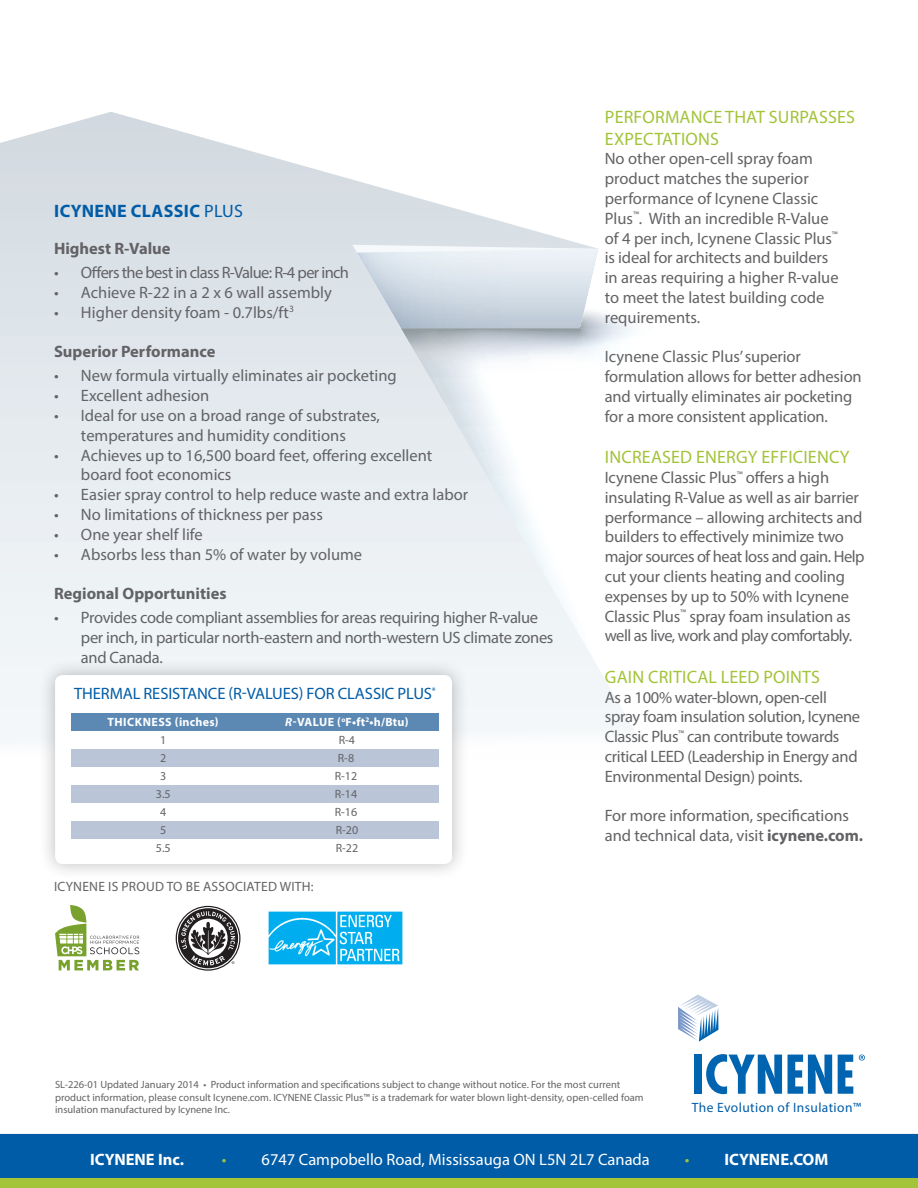
<style>
.page{position:relative;width:918px;height:1188px;background:#fff}
.page>*{position:absolute;margin:0;border:0;box-sizing:border-box;transform-origin:0 0}
.t1{font:18px "Myriad Pro";letter-spacing:.01em;color:#a3c339}
.t2{font:700 18px "Myriad Pro";letter-spacing:.025em;color:#015ca7}
.t3{font:16.5px/19.8px "Myriad Pro";letter-spacing:-.01em;color:#636366}
.t4{font:700 16.5px "Myriad Pro";color:#636366}
.t5{font:16.5px "Myriad Pro";color:#fff}
.t6{font:16.5px "Myriad Pro";letter-spacing:-.005em;color:#015ca7}
.t7{font:16.5px "Myriad Pro";letter-spacing:-.04em;color:#636366}
.t8{font:700 16.5px "Myriad Pro";color:#fff}
.t9{font:13.5px "Myriad Pro";letter-spacing:.02em;color:#636366}
.t10{font:13.5px "Myriad Pro";letter-spacing:.03em;color:#015ca7}
.t11{font:700 12px "Myriad Pro";letter-spacing:.02em;color:#fff}
.t12{font:12px/18px "Myriad Pro";color:#636366;text-align:center}
.t13{font:10.5px/12.6px "Myriad Pro";color:#636366}
.s1{font-weight:400}
.s2{font-style:italic}
.s3{font-weight:700}
.s4{color:#a3c339}
.s5{font-weight:400;color:#a3c339}
</style>
<div class="page">
<svg style="left:0;top:112px;width:634px;height:629px"></svg>
<svg style="left:352px;top:245px;width:246px;height:83px"></svg>
<img style="left:268px;top:911px;width:135px;height:54px">
<svg style="left:176px;top:906px;width:64px;height:65px"></svg>
<svg style="left:55px;top:905px;width:84px;height:65px"></svg>
<div style="left:0;top:1134px;width:918px;height:44px;background:#015ca7"></div>
<div style="left:0;top:1178px;width:918px;height:10px;background:#a3c339"></div>
<svg style="left:678px;top:995px;width:41px;height:47px"></svg>
<div style="left:694px;top:1055px;width:8px;height:39px;background:#0164b0"></div>
<svg style="left:706px;top:1054px;width:76px;height:40px"></svg>
<svg style="left:788px;top:1055px;width:44px;height:39px"></svg>
<svg style="left:838px;top:1055px;width:15px;height:39px"></svg>
<svg style="left:859px;top:1055px;width:6px;height:6px"></svg>
<div style="left:38px;top:658px;width:431px;height:223px;background:#231f20;opacity:.3"></div>
<div style="left:55px;top:675px;width:397px;height:189px;background:#fff;border-radius:8px"></div>
<div style="left:71px;top:713px;width:368px;height:18px;background:#5c89b4"></div>
<div style="left:71px;top:785px;width:368px;height:18px;background:#bac5d7"></div>
<div style="left:71px;top:749px;width:368px;height:18px;background:#bac5d7"></div>
<div style="left:71px;top:821px;width:368px;height:18px;background:#bac5d7"></div>
<p class="t2" style="left:54px;top:199px;width:18px">Icynene</p>
<p class="t2" style="left:131px;top:199px;width:114px">classic <span class="s1">plus</span></p>
<p class="t4" style="left:54px;top:238px;width:118px">Highest R-Value</p>
<p class="t7" style="left:54px;top:262px;width:297px">• Offers the best in class R-Value: R-4 per inch</p>
<p class="t3" style="left:54px;top:282px;width:279px">• Achieve R-22 in a 2 x 6 wall assembly</p>
<p class="t3" style="left:54px;top:302px;width:241px">• Higher density foam - 0.7lbs/ft<sup>3</sup></p>
<p class="t4" style="left:54px;top:341px;width:163px">Superior Performance</p>
<p class="t3" style="left:54px;top:366px;width:344px">• New formula virtually eliminates air pocketing</p>
<p class="t3" style="left:54px;top:385px;width:157px">• Excellent adhesion</p>
<p class="t3" style="left:54px;top:405px;width:327px;text-align:center">• Ideal for use on a broad range of substrates, temperatures and humidity conditions</p>
<p class="t3" style="left:81px;top:445px;width:353px;text-indent:-27px">• Achieves up to 16,500 board feet, offering excellent board foot economics</p>
<p class="t3" style="left:54px;top:484px;width:416px">• Easier spray control to help reduce waste and extra labor</p>
<p class="t3" style="left:54px;top:504px;width:270px">• No limitations of thickness per pass</p>
<p class="t3" style="left:54px;top:524px;width:150px">• One year shelf life</p>
<p class="t3" style="left:54px;top:544px;width:310px">• Absorbs less than 5% of water by volume</p>
<p class="t4" style="left:54px;top:583px;width:174px">Regional Opportunities</p>
<p class="t3" style="left:81px;top:607px;width:474px;text-indent:-27px">• Provides code compliant assemblies for areas requiring higher R-value per inch, in particular north-eastern and north-western US climate zones and Canada.</p>
<p class="t6" style="left:74px;top:684px;width:19px">Therm</p>
<p class="t6" style="left:123px;top:684px;width:85px">al Resistance</p>
<p class="t6" style="left:229px;top:684px;width:209px">(R-Values) for classic plus<sup>*</sup></p>
<p class="t11" style="left:108px;top:715px;width:113px">Thickness (inches)</p>
<p class="t11" style="left:285px;top:715px;width:125px"><span class="s2">R</span>-VALUE (<sup>o</sup>F•ft<sup>2</sup>•h/Btu)</p>
<p class="t12" style="left:156px;top:731px;width:16px">1<br>2<br>3<br>3.5<br>4</p>
<p class="t12" style="left:156px;top:839px;width:16px">5.5</p>
<p class="t12" style="left:335px;top:731px;width:25px">R-4<br>R-8<br>R-12<br>R-14<br>R-16<br>R-20<br>R-22</p>
<p class="t12" style="left:160px;top:821px;width:8px">5</p>
<p class="t9" style="left:54px;top:878px;width:28px">Icynene</p>
<p class="t9" style="left:108px;top:878px;width:22px">is pro</p>
<p class="t9" style="left:146px;top:878px;width:142px">ud to be associated with</p>
<p class="t9" style="left:311px;top:878px;width:4px">:</p>
<p class="t1" style="left:605px;top:106px;width:51px">perform</p>
<p class="t1" style="left:679px;top:106px;width:23px">ance</p>
<p class="t1" style="left:725px;top:106px;width:131px">that surpasses</p>
<p class="t1" style="left:605px;top:127px;width:30px">expect</p>
<p class="t1" style="left:662px;top:127px;width:20px">ation</p>
<p class="t1" style="left:710px;top:127px;width:10px">s</p>
<p class="t3" style="left:605px;top:149px;width:235px">No other open-cell spray foam product matches the superior performance of Icynene Classic<br>Plus<sup>™</sup>. With an incredible R-Value of 4 per inch, Icynene Classic Plus<sup>™ </sup>is ideal for architects and builders in areas requiring a higher R-value to meet the latest building code requirements.</p>
<p class="t3" style="left:605px;top:347px;width:258px">Icynene Classic Plus’ superior formulation allows for better adhesion and virtually eliminates air pocketing for a more consistent application.</p>
<p class="t1" style="left:605px;top:446px;width:16px">Incre</p>
<p class="t1" style="left:651px;top:446px;width:66px">ased Energ</p>
<p class="t1" style="left:748px;top:446px;width:50px">y Efficienc</p>
<p class="t1" style="left:840px;top:446px;width:11px">y</p>
<p class="t3" style="left:605px;top:467px;width:261px">Icynene Classic Plus<sup>™</sup> offers a high insulating R-Value as well as air barrier performance – allowing architects and builders to effectively minimize two major sources of heat loss and gain. Help cut your clients heating and cooling expenses by up to 50% with Icynene Classic Plus<sup>™</sup> spray foam insulation as well as live, work and play comfortably.</p>
<p class="t1" style="left:605px;top:666px;width:53px">gain critic</p>
<p class="t1" style="left:697px;top:666px;width:77px">al LEED point</p>
<p class="t1" style="left:811px;top:666px;width:10px">s</p>
<p class="t3" style="left:605px;top:687px;width:257px">As a 100% water-blown, open-cell spray foam insulation solution, Icynene Classic Plus<sup>™</sup> can contribute towards critical LEED (Leadership in Energy and Environmental Design) points.</p>
<p class="t3" style="left:605px;top:806px;width:260px">For more information, specifications and technical data, visit <span class="s3">icynene.com.</span></p>
<p class="t13" style="left:55px;top:1078px;width:590px">SL-226-01 Updated January 2014 • Product information and specifications subject to change without notice. For the most current product information, please consult Icynene.com. ICYNENE Classic Plus™ is a trademark for water blown light-density, open-celled foam insulation manufactured by Icynene Inc.</p>
<p class="t8" style="left:90px;top:1149px;width:96px">ICYNENE Inc.</p>
<p class="t5" style="left:222px;top:1150px;width:429px"><span class="s4">•</span> 6747 Campobello Road, Mississauga ON L5N 2L7 Canada</p>
<p class="t8" style="left:685px;top:1149px;width:145px"><span class="s5">•</span> ICYNENE.COM</p>
<p class="t10" style="left:692px;top:1099px;width:171px">The Evolution of Insulation™</p>
</div>
